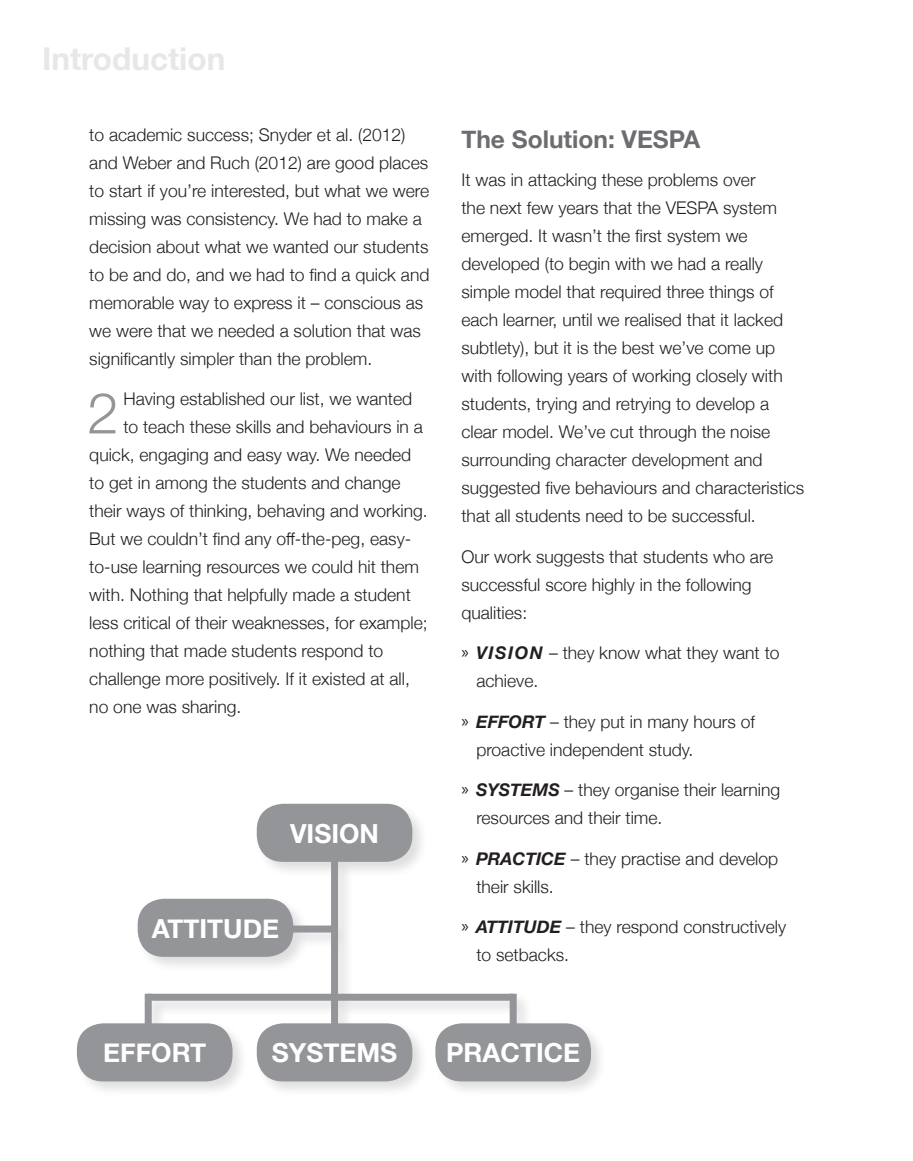
<style>
.page{position:relative;width:913px;height:1161px;background:#fff}
.page>*{position:absolute;margin:0;border:0;box-sizing:border-box;transform-origin:0 0}
.t1{font:300 56.7px "Helvetica Neue";color:#939598}
.t2{font:700 31.5px "Helvetica Neue";color:#e6e7e9}
.t3{font:700 26.25px "Helvetica Neue";color:#fff}
.t4{font:700 24.5px "Helvetica Neue";color:#6c6d70}
.t5{font:300 17.5px/28px "Helvetica Neue";color:#231f20}
.s1{font-family:"Myriad Pro";font-weight:400}
.s2{font-weight:700;font-style:italic}
</style>
<div class="page">
<div style="left:74px;top:801px;width:533px;height:297px;background:#231f20;opacity:.15"></div>
<div style="left:257px;top:804px;width:155px;height:58px;background:#939598;border-radius:26px"></div>
<div style="left:138px;top:899px;width:155px;height:58px;background:#939598;border-radius:26px"></div>
<div style="left:257px;top:1023px;width:155px;height:58px;background:#939598;border-radius:26px"></div>
<div style="left:435px;top:1023px;width:156px;height:58px;background:#939598;border-radius:26px"></div>
<div style="left:77px;top:1023px;width:155px;height:58px;background:#939598;border-radius:26px"></div>
<div style="left:331px;top:855px;width:7px;height:179px;background:#939598"></div>
<div style="left:148px;top:994px;width:365px;height:7px;background:#939598"></div>
<div style="left:292px;top:925px;width:46px;height:7px;background:#939598"></div>
<div style="left:510px;top:994px;width:7px;height:37px;background:#939598"></div>
<div style="left:145px;top:994px;width:7px;height:37px;background:#939598"></div>
<h2 class="t2" style="left:42px;top:34px;width:185px">Introduction</h2>
<p class="t5" style="left:89px;top:119px;width:342px">to academic success; Snyder et al. (2012) and Weber and Ruch (2012) are good places to start if you’re interested, but what we were missing was consistency. We had to make a decision about what we wanted our students to be and do, and we had to find a quick and memorable way to express it – conscious as we were that we needed a solution that was significantly simpler than the problem.</p>
<h1 class="t1" style="left:87px;top:367px;width:33px">2</h1>
<p class="t5" style="left:123px;top:384px;width:290px">Having established our list, we wanted</p>
<p class="t5" style="left:123px;top:412px;width:301px">to teach these skills and behaviours in a</p>
<p class="t5" style="left:89px;top:440px;width:323px">quick, engaging and easy way. We needed</p>
<p class="t5" style="left:89px;top:468px;width:313px">to get in among the students and change</p>
<p class="t5" style="left:89px;top:496px;width:340px">their ways of thinking, behaving and working.</p>
<p class="t5" style="left:89px;top:524px;width:323px">But we couldn’t find any off-the-peg, easy-</p>
<p class="t5" style="left:89px;top:552px;width:331px">to-use learning resources we could hit them</p>
<p class="t5" style="left:89px;top:580px;width:323px">with. Nothing that helpfully made a student</p>
<p class="t5" style="left:89px;top:608px;width:340px">less critical of their weaknesses, for example;</p>
<p class="t5" style="left:89px;top:636px;width:295px">nothing that made students respond to</p>
<p class="t5" style="left:89px;top:664px;width:322px">challenge more positively. If it existed at all,</p>
<p class="t5" style="left:89px;top:692px;width:154px">no one was sharing.</p>
<h3 class="t3" style="left:290px;top:813px;width:90px">VISION</h3>
<h3 class="t3" style="left:152px;top:908px;width:129px">ATTITUDE</h3>
<h3 class="t4" style="left:461px;top:120px;width:240px">The Solution: VESPA</h3>
<p class="t5" style="left:461px;top:165px;width:344px">It was in attacking these problems over<br>the next few years that the VESPA system emerged. It wasn’t the first system we developed (to begin with we had a really simple model that required three things of each learner, until we realised that it lacked subtlety), but it is the best we’ve come up with following years of working closely with students, trying and retrying to develop a clear model. We’ve cut through the noise surrounding character development and suggested five behaviours and characteristics that all students need to be successful.</p>
<p class="t5" style="left:461px;top:541px;width:313px">Our work suggests that students who are successful score highly in the following qualities:</p>
<p class="t5" style="left:476px;top:638px;width:305px;text-indent:-15px"><span class="s1">»</span> <span class="s2">VISION</span> – they know what they want to achieve.</p>
<p class="t5" style="left:476px;top:706px;width:280px;text-indent:-15px"><span class="s1">»</span> <span class="s2">EFFORT</span> – they put in many hours of proactive independent study.</p>
<p class="t5" style="left:476px;top:775px;width:305px;text-indent:-15px"><span class="s1">»</span> <span class="s2">SYSTEMS</span> – they organise their learning resources and their time.</p>
<p class="t5" style="left:476px;top:843px;width:303px;text-indent:-15px"><span class="s1">»</span> <span class="s2">PRACTICE</span> – they practise and develop their skills.</p>
<p class="t5" style="left:476px;top:911px;width:311px;text-indent:-15px"><span class="s1">»</span> <span class="s2">ATTITUDE</span> – they respond constructively to setbacks.</p>
<h3 class="t3" style="left:103px;top:1032px;width:105px">EFFORT</h3>
<h3 class="t3" style="left:272px;top:1032px;width:127px">SYSTEMS</h3>
<h3 class="t3" style="left:446px;top:1032px;width:136px">PRACTICE</h3>
</div>
